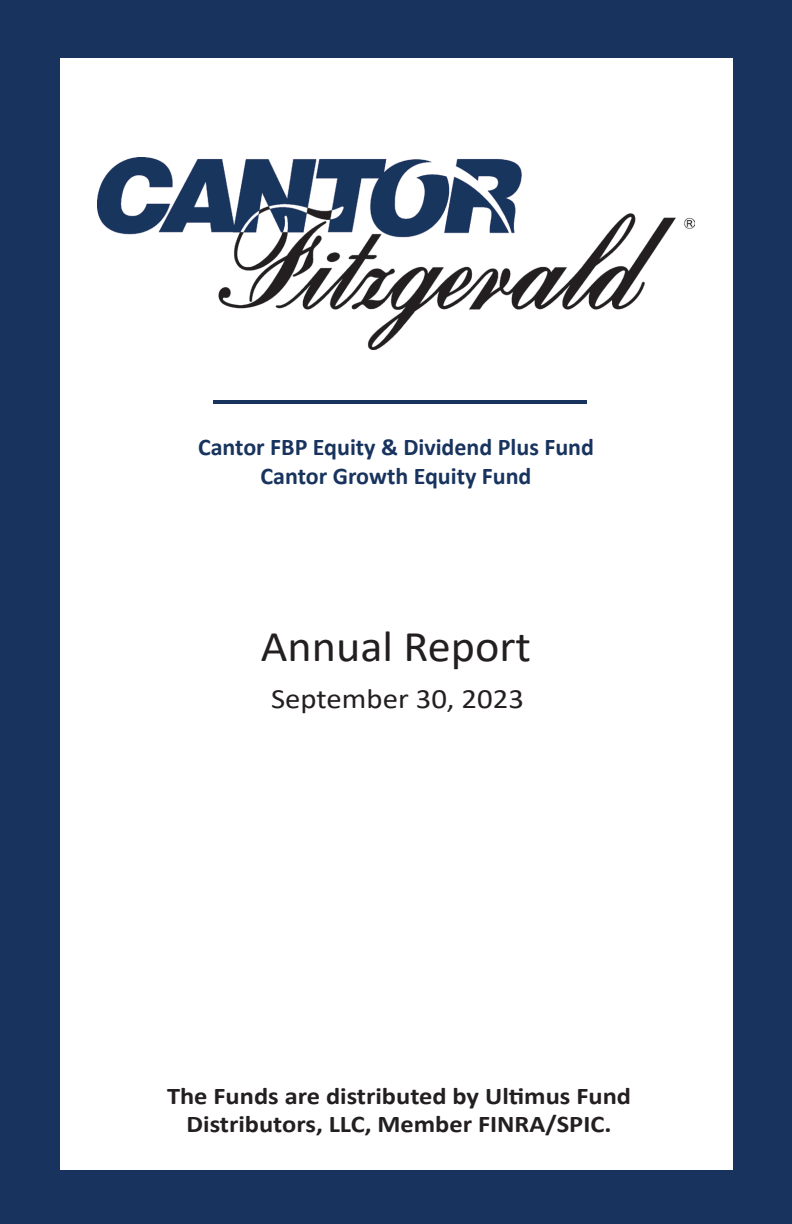
<style>
.page{position:relative;width:792px;height:1224px;background:#18345e}
.page>*{position:absolute;margin:0;border:0;box-sizing:border-box;transform-origin:0 0}
.t1{font:44px "Calibri";color:#231f20;scale:1.05 1}
.t2{font:28px "Calibri";color:#231f20;scale:1.1 1}
.t3{font:700 24px/28px "Calibri";color:#231f20;text-align:center;scale:1.1 1}
.t4{font:700 24px/28.8px "Calibri";color:#18345e;text-align:center}
</style>
<div class="page">
<div style="left:60px;top:58px;width:672px;height:1111px;background:#fff"></div>
<img style="left:98px;top:157px;width:596px;height:192px">
<hr style="left:213px;top:400px;width:374px;height:4px;background:#18345e">
<p class="t4" style="left:198px;top:432px;width:398px">Cantor FBP Equity &amp; Dividend Plus Fund<br>Cantor Growth Equity Fund</p>
<h1 class="t1" style="left:261px;top:616px;width:259px">Annual Report</h1>
<p class="t2" style="left:271px;top:679px;width:231px">September 30, 2023</p>
<p class="t3" style="left:167px;top:1082px;width:423px">The Funds are distributed by Ultimus Fund<br>Distributors, LLC, Member FINRA/SPIC.</p>
</div>
